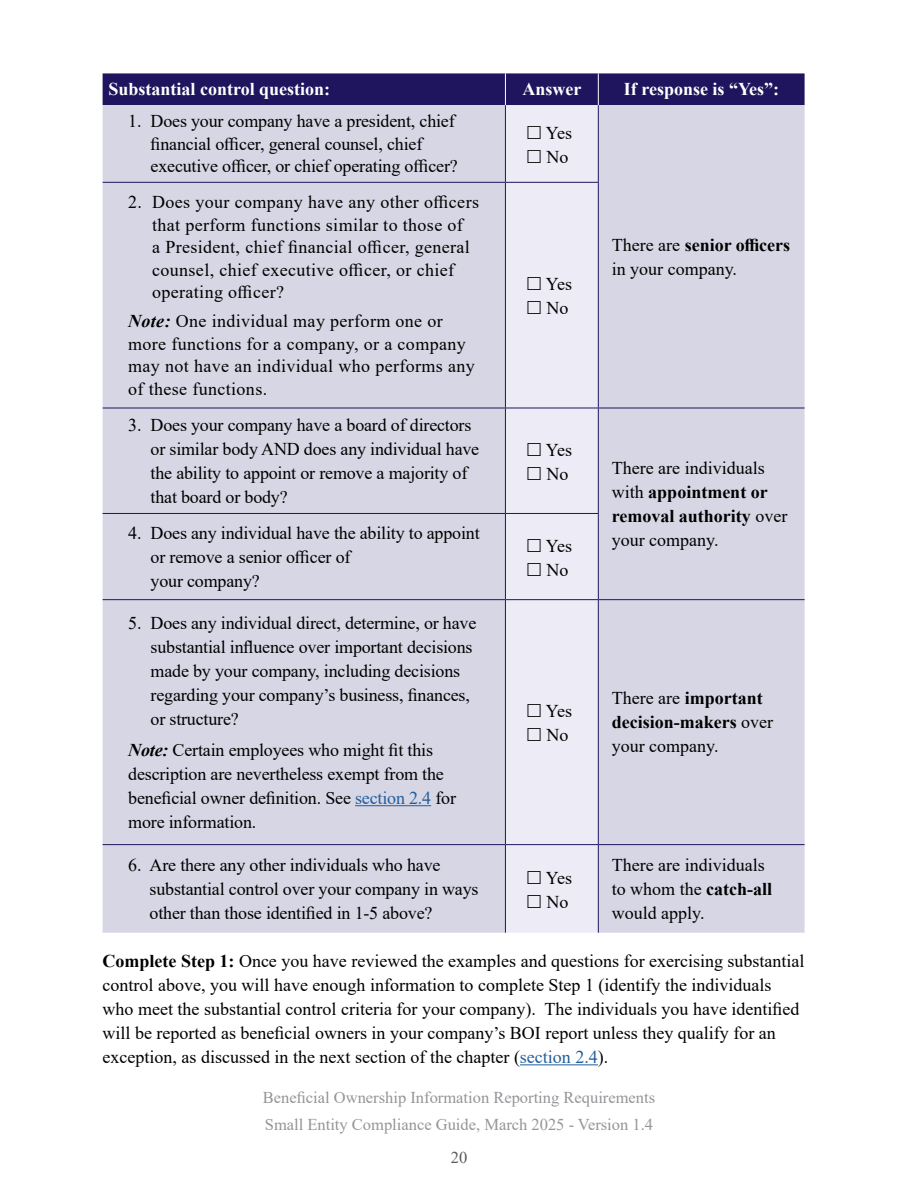
<style>
.page{position:relative;width:918px;height:1188px;background:#fff}
.page>*{position:absolute;margin:0;border:0;box-sizing:border-box;transform-origin:0 0}
.Call_Out_Box{font:18px/24px "Times New Roman";letter-spacing:-.01em;color:#000}
.Body_Text{font:18px/24px "Times New Roman";color:#000}
.Call_Out_Box-2{font:18px/22.5px "Times New Roman";letter-spacing:.02em;color:#000}
.Table_Body_Text{font:18px/24px "Times New Roman";color:#000}
.Table_Header{font:700 18px "Times New Roman";color:#fff}
.t1{font:16.5px/27px "Times New Roman";color:#939598}
.t2{font:16.5px "Times New Roman";color:#58595b}
.s1{font-weight:700;font-style:italic}
.s2{color:#215e9e}
.s3{font-weight:700}
</style>
<div class="page">
<hr style="left:520px;top:1064px;width:78px;height:1px;background:#215e9e">
<div style="left:103px;top:73px;width:702px;height:32px;background:#1f155f"></div>
<div style="left:103px;top:105px;width:702px;height:828px;background:#d7d6e4"></div>
<div style="left:506px;top:105px;width:92px;height:828px;background:#edecf6"></div>
<hr style="left:505px;top:73px;width:1px;height:32px;background:#fff">
<hr style="left:598px;top:73px;width:1px;height:32px;background:#fff">
<hr style="left:505px;top:105px;width:1px;height:77px;background:#1f155f">
<hr style="left:598px;top:105px;width:1px;height:77px;background:#1f155f">
<hr style="left:103px;top:182px;width:402px;height:1px;background:#1f155f">
<hr style="left:505px;top:182px;width:94px;height:1px;background:#1f155f">
<hr style="left:505px;top:183px;width:1px;height:225px;background:#1f155f">
<hr style="left:598px;top:183px;width:1px;height:225px;background:#1f155f">
<hr style="left:103px;top:408px;width:402px;height:1px;background:#1f155f">
<hr style="left:505px;top:408px;width:93px;height:1px;background:#1f155f">
<hr style="left:505px;top:408px;width:1px;height:105px;background:#1f155f">
<hr style="left:598px;top:408px;width:207px;height:1px;background:#1f155f">
<hr style="left:598px;top:408px;width:1px;height:105px;background:#1f155f">
<hr style="left:103px;top:513px;width:402px;height:1px;background:#1f155f">
<hr style="left:505px;top:513px;width:94px;height:1px;background:#1f155f">
<hr style="left:505px;top:514px;width:1px;height:85px;background:#1f155f">
<hr style="left:598px;top:514px;width:1px;height:85px;background:#1f155f">
<hr style="left:103px;top:599px;width:402px;height:1px;background:#1f155f">
<hr style="left:505px;top:599px;width:93px;height:1px;background:#1f155f">
<hr style="left:505px;top:600px;width:1px;height:244px;background:#1f155f">
<hr style="left:598px;top:599px;width:207px;height:1px;background:#1f155f">
<hr style="left:598px;top:600px;width:1px;height:244px;background:#1f155f">
<hr style="left:103px;top:844px;width:402px;height:1px;background:#1f155f">
<hr style="left:505px;top:844px;width:93px;height:1px;background:#1f155f">
<hr style="left:505px;top:845px;width:1px;height:88px;background:#1f155f">
<hr style="left:598px;top:844px;width:207px;height:1px;background:#1f155f">
<hr style="left:598px;top:845px;width:1px;height:88px;background:#1f155f">
<hr style="left:355px;top:805px;width:76px;height:1px;background:#215e9e">
<svg style="left:528px;top:125px;width:13px;height:14px"></svg>
<svg style="left:528px;top:149px;width:13px;height:14px"></svg>
<svg style="left:528px;top:277px;width:13px;height:13px"></svg>
<svg style="left:528px;top:301px;width:13px;height:13px"></svg>
<svg style="left:528px;top:442px;width:13px;height:14px"></svg>
<svg style="left:528px;top:466px;width:13px;height:14px"></svg>
<svg style="left:528px;top:538px;width:13px;height:14px"></svg>
<svg style="left:528px;top:562px;width:13px;height:14px"></svg>
<svg style="left:528px;top:704px;width:13px;height:13px"></svg>
<svg style="left:528px;top:728px;width:13px;height:13px"></svg>
<svg style="left:528px;top:871px;width:13px;height:13px"></svg>
<svg style="left:528px;top:895px;width:13px;height:13px"></svg>
<p class="Table_Header" style="left:109px;top:76px;width:223px">Substantial control question:</p>
<p class="Table_Header" style="left:523px;top:76px;width:60px">Answer</p>
<p class="Table_Header" style="left:624px;top:76px;width:157px">If response is “Yes”:</p>
<p class="Call_Out_Box" style="left:151px;top:110px;width:309px;line-height:22.5px;text-indent:-22px">1. Does your company have a president, chief financial officer, general counsel, chief executive officer, or chief operating officer?</p>
<p class="Call_Out_Box" style="left:546px;top:120px;width:28px">Yes</p>
<p class="Call_Out_Box" style="left:547px;top:144px;width:23px">No</p>
<p class="Call_Out_Box-2" style="left:152px;top:190px;width:328px;text-indent:-24px">2. Does your company have any other officers that perform functions similar to those of<br>a President, chief financial officer, general counsel, chief executive officer, or chief operating officer?</p>
<p class="Call_Out_Box-2" style="left:128px;top:309px;width:348px"><span class="s1">Note:</span> One individual may perform one or more functions for a company, or a company may not have an individual who performs any of these functions.</p>
<p class="Call_Out_Box" style="left:151px;top:412px;width:330px;text-indent:-22px">3. Does your company have a board of directors or similar body AND does any individual have the ability to appoint or remove a majority of that board or body?</p>
<p class="Call_Out_Box" style="left:151px;top:520px;width:331px;text-indent:-22px">4. Does any individual have the ability to appoint or remove a senior officer of<br>your company?</p>
<p class="Call_Out_Box" style="left:151px;top:610px;width:327px;text-indent:-22px">5. Does any individual direct, determine, or have substantial influence over important decisions made by your company, including decisions regarding your company’s business, finances, or structure?</p>
<p class="Call_Out_Box" style="left:128px;top:737px;width:329px"><span class="s1">Note:</span> Certain employees who might fit this description are nevertheless exempt from the beneficial owner definition. See <span class="s2">section 2.4</span> for more information.</p>
<p class="Call_Out_Box" style="left:546px;top:271px;width:28px">Yes</p>
<p class="Call_Out_Box" style="left:547px;top:295px;width:23px">No</p>
<p class="Table_Body_Text" style="left:612px;top:232px;width:180px">There are <span class="s3">senior officers </span>in your company.</p>
<p class="Call_Out_Box" style="left:546px;top:437px;width:28px">Yes</p>
<p class="Call_Out_Box" style="left:547px;top:461px;width:23px">No</p>
<p class="Table_Body_Text" style="left:612px;top:455px;width:177px">There are individuals with <span class="s3">appointment or removal authority</span> over your company.</p>
<p class="Call_Out_Box" style="left:546px;top:533px;width:28px">Yes</p>
<p class="Call_Out_Box" style="left:547px;top:557px;width:23px">No</p>
<p class="Call_Out_Box" style="left:546px;top:698px;width:28px">Yes</p>
<p class="Call_Out_Box" style="left:547px;top:722px;width:23px">No</p>
<p class="Table_Body_Text" style="left:612px;top:686px;width:163px">There are <span class="s3">important decision-makers</span> over your company.</p>
<p class="Table_Body_Text" style="left:612px;top:852px;width:162px">There are individuals to whom the <span class="s3">catch-all </span>would apply.</p>
<p class="Body_Text" style="left:103px;top:948px;width:704px"><span class="s3">Complete Step 1:</span> Once you have reviewed the examples and questions for exercising substantial control above, you will have enough information to complete Step 1 (identify the individuals who meet the substantial control criteria for your company). The individuals you have identified will be reported as beneficial owners in your company’s BOI report unless they qualify for an exception, as discussed in the next section of the chapter (<span class="s2">section 2.4</span>).</p>
<p class="Call_Out_Box" style="left:150px;top:852px;width:331px;text-indent:-21px">6. Are there any other individuals who have substantial control over your company in ways other than those identified in 1-5 above?</p>
<p class="Call_Out_Box" style="left:546px;top:865px;width:28px">Yes</p>
<p class="Call_Out_Box" style="left:547px;top:889px;width:23px">No</p>
<p class="t1" style="left:263px;top:1083px;width:394px">Beneficial Ownership Information Reporting Requirements<br>Small Entity Compliance Guide, March 2025 - Version 1.4</p>
<p class="t2" style="left:451px;top:1146px;width:18px">20</p>
</div>
